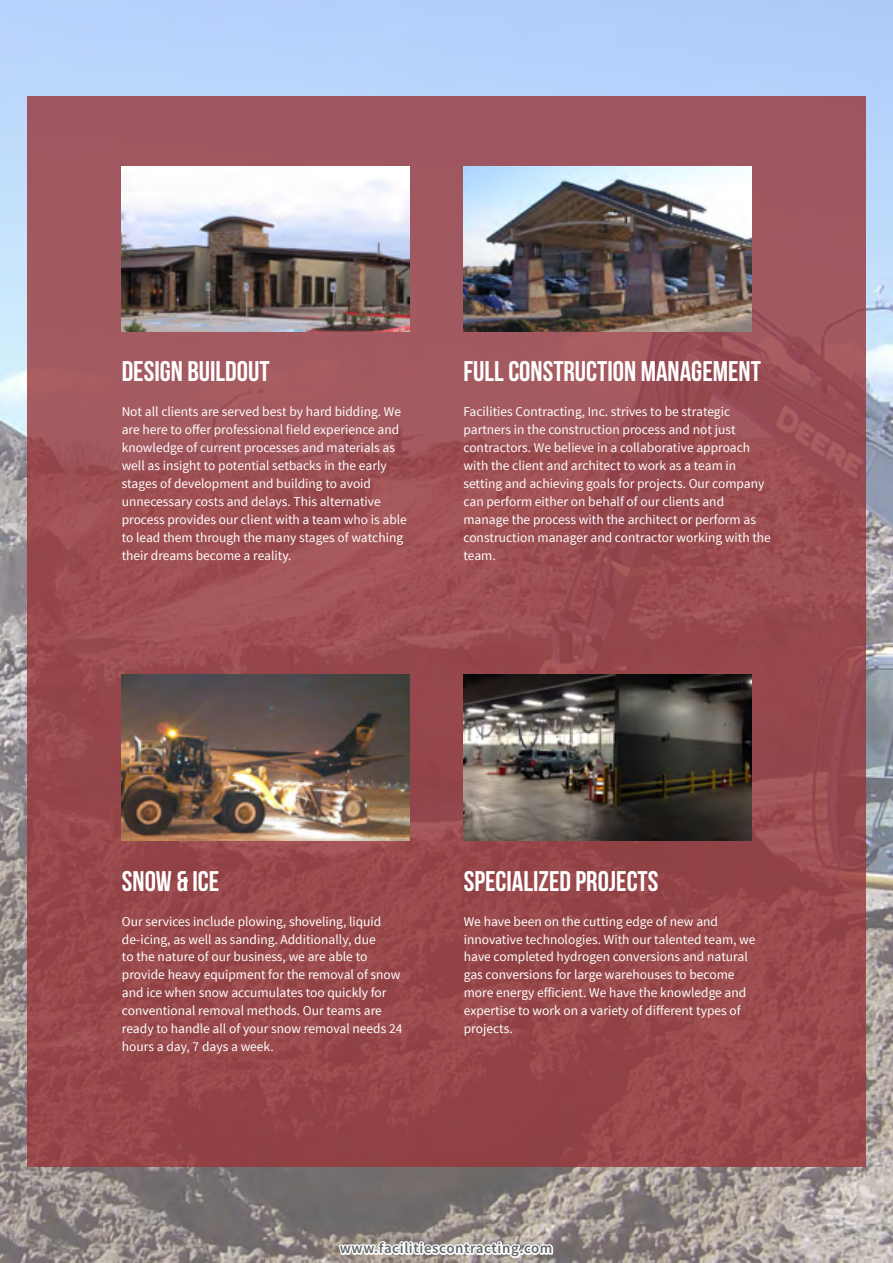
<style>
.page{position:relative;width:893px;height:1263px;background:#fff}
.page>*{position:absolute;margin:0;border:0;box-sizing:border-box;transform-origin:0 0}
.t1{font:28.35px "Bebas Neue";color:#fff}
.t2{font:600 15px "Source Sans Pro";letter-spacing:.04em;color:#616466}
.t3{font:13.5px/18px "Source Sans Pro";color:#fff}
</style>
<div class="page">
<img style="left:0;top:0;width:893px;height:1263px">
<div style="left:27px;top:96px;width:839px;height:1071px;background:linear-gradient(to bottom,#a25a62,#944344)"></div>
<svg style="left:336px;top:1211px;width:219px;height:52px"></svg>
<img style="left:464px;top:675px;width:287px;height:165px">
<img style="left:122px;top:675px;width:288px;height:165px">
<img style="left:122px;top:166px;width:287px;height:166px">
<img style="left:463px;top:166px;width:288px;height:166px">
<h1 class="t1" style="left:122px;top:356px;width:149px">DESIGN BUILDOUT</h1>
<p class="t3" style="left:122px;top:403px;width:287px">Not all clients are served best by hard bidding. We are here to offer professional field experience and knowledge of current processes and materials as well as insight to potential setbacks in the early stages of development and building to avoid unnecessary costs and delays. This alternative process provides our client with a team who is able to lead them through the many stages of watching their dreams become a reality.</p>
<h1 class="t1" style="left:463px;top:356px;width:299px">FULL CONSTRUCTION MANAGEMENT</h1>
<p class="t3" style="left:463px;top:403px;width:309px">Facilities Contracting, Inc. strives to be strategic partners in the construction process and not just contractors. We believe in a collaborative approach with the client and architect to work as a team in setting and achieving goals for projects. Our company can perform either on behalf of our clients and manage the process with the architect or perform as construction manager and contractor working with the team.</p>
<h1 class="t1" style="left:122px;top:865px;width:99px">SNOW &amp; ICE</h1>
<p class="t3" style="left:122px;top:912px;width:282px">Our services include plowing, shoveling, liquid de-icing, as well as sanding. Additionally, due<br>to the nature of our business, we are able to provide heavy equipment for the removal of snow and ice when snow accumulates too quickly for conventional removal methods. Our teams are ready to handle all of your snow removal needs 24 hours a day, 7 days a week.</p>
<h1 class="t1" style="left:464px;top:865px;width:196px">SPECIALIZED PROJECTS</h1>
<p class="t3" style="left:464px;top:912px;width:293px">We have been on the cutting edge of new and innovative technologies. With our talented team, we have completed hydrogen conversions and natural gas conversions for large warehouses to become more energy efficient. We have the knowledge and expertise to work on a variety of different types of projects.</p>
<p class="t2" style="left:340px;top:1238px;width:214px">www.facilitiescontracting.com</p>
</div>
